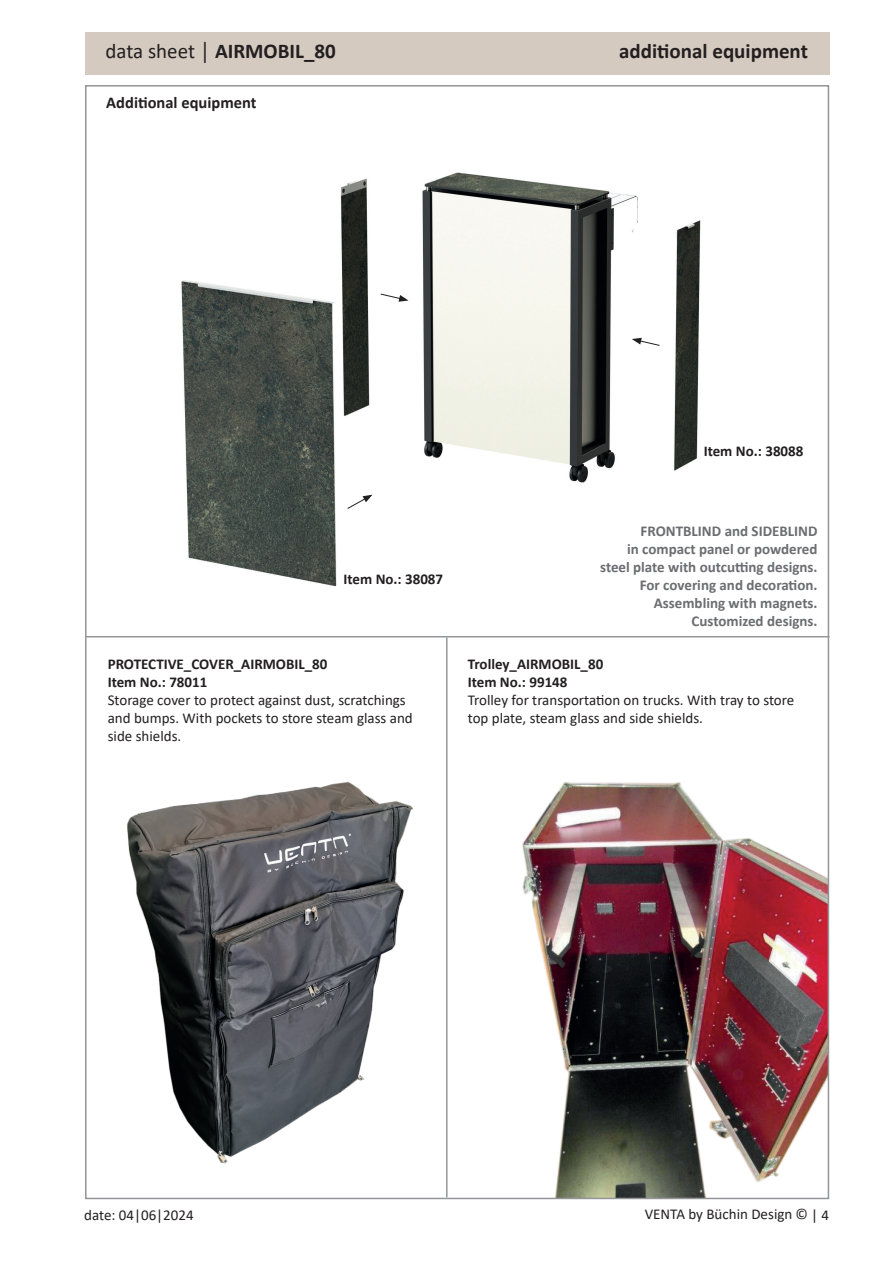
<style>
.page{position:relative;width:893px;height:1263px;background:#fff}
.page>*{position:absolute;margin:0;border:0;box-sizing:border-box;transform-origin:0 0}
.t1{font:700 21px "Calibri";color:#231f20}
.t2{font:700 16.5px "Calibri";color:#231f20}
.t3{font:15px/18px "Calibri";color:#231f20}
.t4{font:700 15px/18px "Calibri";color:#6c6d70;text-align:right}
.t5{font:700 15px/18px "Calibri";color:#231f20}
.s1{font-weight:400}
.s2{font-family:"Zurich BT";font-weight:400}
</style>
<div class="page">
<hr style="left:85px;top:636px;width:744px;height:1px;background:#939598">
<hr style="left:446px;top:637px;width:2px;height:560px;background:#939598">
<img style="left:522px;top:782px;width:304px;height:414px">
<img style="left:181px;top:172px;width:520px;height:415px">
<svg style="left:632px;top:338px;width:28px;height:8px"></svg>
<svg style="left:380px;top:293px;width:29px;height:9px"></svg>
<svg style="left:347px;top:495px;width:26px;height:14px"></svg>
<div style="left:85px;top:32px;width:745px;height:43px;background:#d4cac0"></div>
<img style="left:126px;top:781px;width:287px;height:383px">
<h1 class="t1" style="left:106px;top:36px;width:232px"><span class="s1">data sheet</span> <span class="s2">|</span> AIRMOBIL_80</h1>
<h1 class="t1" style="left:619px;top:36px;width:190px">additional equipment</h1>
<p class="t2" style="left:106px;top:91px;width:152px">Additional equipment</p>
<p class="t5" style="left:704px;top:442px;width:101px">Item No.: 38088</p>
<p class="t5" style="left:344px;top:570px;width:101px">Item No.: 38087</p>
<p class="t5" style="left:108px;top:655px;width:221px">PROTECTIVE_COVER_AIRMOBIL_80<br>Item No.: 78011</p>
<p class="t3" style="left:108px;top:691px;width:307px">Storage cover to protect against dust, scratchings and bumps. With pockets to store steam glass and side shields.</p>
<p class="t4" style="left:600px;top:522px;width:219px">FRONTBLIND and SIDEBLIND<br>in compact panel or powdered steel plate with outcutting designs.<br>For covering and decoration.<br>Assembling with magnets.<br>Customized designs.</p>
<p class="t5" style="left:468px;top:655px;width:137px">Trolley_AIRMOBIL_80<br>Item No.: 99148</p>
<p class="t3" style="left:468px;top:691px;width:328px">Trolley for transportation on trucks. With tray to store top plate, steam glass and side shields.</p>
<p class="t3" style="left:84px;top:1206px;width:111px">date: 04|06|2024</p>
<p class="t3" style="left:645px;top:1204px;width:186px">VENTA by Büchin Design © | 4</p>
</div>
